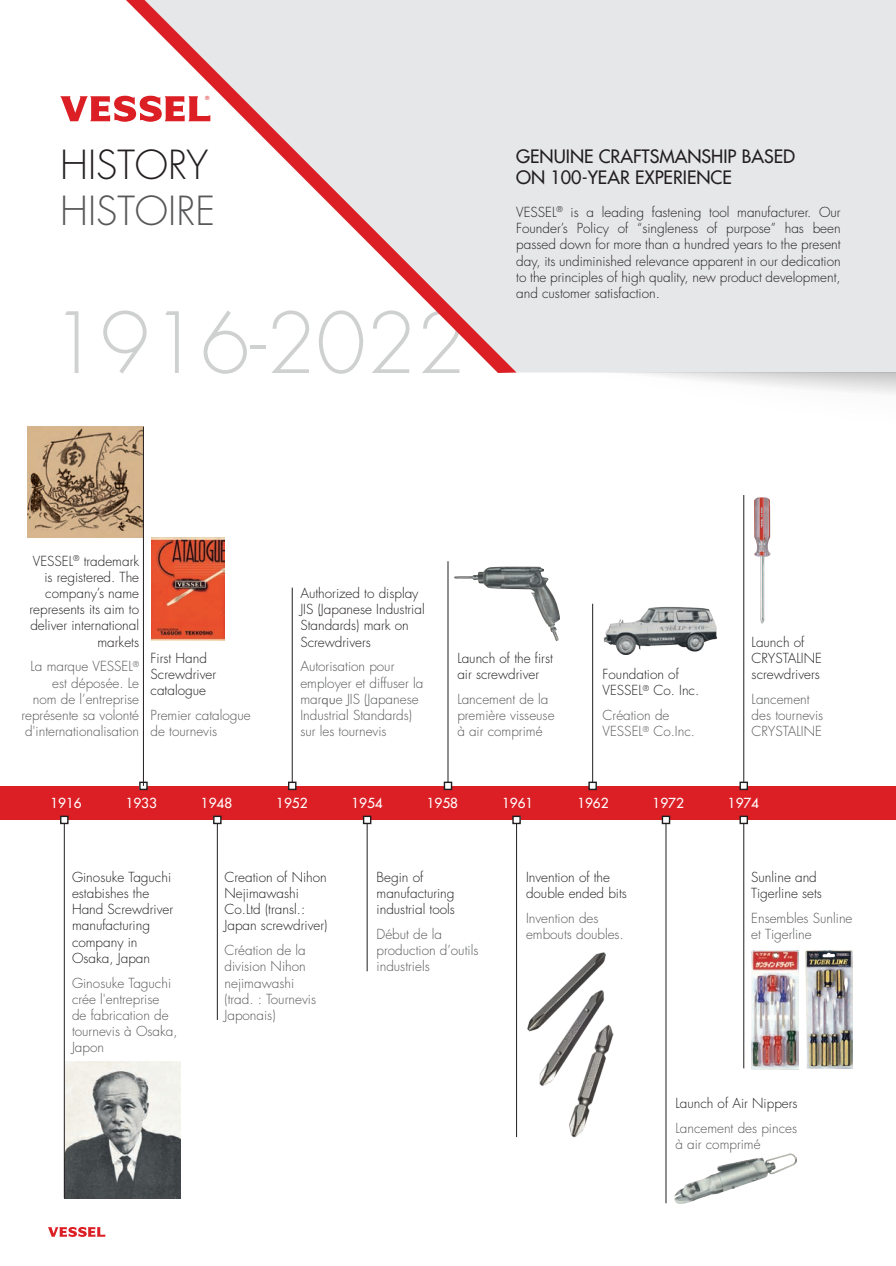
<style>
.page{position:relative;width:896px;height:1266px;background:#fff}
.page>*{position:absolute;margin:0;border:0;box-sizing:border-box;transform-origin:0 0}
.t1{font:300 81.75px "Futura";color:#cfd1d0}
.t2{font:300 39px "Futura";color:#57585a}
.t3{font:300 39px "Futura";color:#231f20}
.t4{font:18px/21.6px "Futura";color:#231f20}
.t5{font:300 13.5px/16.2px "Futura";color:#231f20}
.t6{font:300 13.5px/16.2px "Futura";color:#57585a}
.t7{font:13.5px "Futura";color:#fff}
.t8{font:5.4px "Futura";color:#db1f25}
.s1{font-family:"Futura BT"}
</style>
<div class="page">
<svg style="left:48px;top:1227px;width:57px;height:9px"></svg>
<div style="left:516px;top:0;width:379px;height:372px;background:#e6e7e9"></div>
<svg style="left:122px;top:0;width:394px;height:373px;fill:#e6e7e9"></svg>
<img style="left:65px;top:1061px;width:115px;height:136px">
<img style="left:28px;top:426px;width:115px;height:111px">
<img style="left:151px;top:537px;width:74px;height:103px">
<img style="left:754px;top:497px;width:16px;height:126px">
<img style="left:453px;top:566px;width:107px;height:75px">
<img style="left:603px;top:606px;width:115px;height:48px">
<img style="left:527px;top:952px;width:86px;height:184px">
<img style="left:751px;top:950px;width:47px;height:119px">
<img style="left:805px;top:950px;width:47px;height:118px">
<img style="left:674px;top:1153px;width:122px;height:50px">
<hr style="left:64px;top:815px;width:1px;height:382px;background:#231f20">
<hr style="left:217px;top:815px;width:1px;height:204px;background:#231f20">
<hr style="left:367px;top:815px;width:1px;height:156px;background:#231f20">
<hr style="left:516px;top:815px;width:1px;height:321px;background:#231f20">
<hr style="left:665px;top:819px;width:1px;height:384px;background:#231f20">
<hr style="left:292px;top:587px;width:1px;height:198px;background:#231f20">
<hr style="left:447px;top:561px;width:1px;height:224px;background:#231f20">
<hr style="left:592px;top:603px;width:1px;height:182px;background:#231f20">
<hr style="left:743px;top:495px;width:1px;height:290px;background:#231f20">
<hr style="left:743px;top:819px;width:1px;height:249px;background:#231f20">
<div style="left:0;top:785px;width:895px;height:34px;background:#db1f25"></div>
<svg style="left:62px;top:817px;width:5px;height:5px"></svg>
<div style="left:60px;top:815px;width:9px;height:9px;border:1px solid #231f20"></div>
<div style="left:213px;top:815px;width:8px;height:9px;border:1px solid #231f20"></div>
<div style="left:363px;top:815px;width:8px;height:9px;border:1px solid #231f20"></div>
<div style="left:512px;top:815px;width:8px;height:9px;border:1px solid #231f20"></div>
<svg style="left:663px;top:817px;width:5px;height:5px"></svg>
<div style="left:661px;top:815px;width:9px;height:9px;border:1px solid #231f20"></div>
<svg style="left:741px;top:817px;width:5px;height:5px"></svg>
<div style="left:739px;top:815px;width:9px;height:9px;border:1px solid #231f20"></div>
<div style="left:140px;top:782px;width:7px;height:7px;background:#fff"></div>
<div style="left:139px;top:781px;width:9px;height:9px;border:1px solid #231f20"></div>
<div style="left:289px;top:782px;width:7px;height:7px;background:#fff"></div>
<div style="left:288px;top:781px;width:8px;height:9px;border:1px solid #231f20"></div>
<svg style="left:445px;top:783px;width:5px;height:5px"></svg>
<div style="left:443px;top:781px;width:9px;height:9px;border:1px solid #231f20"></div>
<div style="left:589px;top:782px;width:7px;height:7px;background:#fff"></div>
<div style="left:588px;top:781px;width:9px;height:9px;border:1px solid #231f20"></div>
<div style="left:740px;top:782px;width:7px;height:7px;background:#fff"></div>
<div style="left:739px;top:781px;width:9px;height:9px;border:1px solid #231f20"></div>
<svg style="left:60px;top:96px;width:150px;height:26px"></svg>
<hr style="left:143px;top:426px;width:1px;height:359px;background:#231f20">
<p class="t8" style="left:205px;top:94px;width:6px">®</p>
<h2 class="t3" style="left:60px;top:141px;width:150px">HISTORY</h2>
<h2 class="t2" style="left:60px;top:187px;width:157px">HISTOIRE</h2>
<h1 class="t1" style="left:50px;top:293px;width:418px">1916-2022</h1>
<h3 class="t4" style="left:516px;top:145px;width:280px">GENUINE CRAFTSMANSHIP BASED<br>ON 100-YEAR EXPERIENCE</h3>
<p class="t5" style="left:516px;top:204px;width:326px;text-align:justify">VESSEL<sup>®</sup> is a leading fastening tool manufacturer. Our Founder’s Policy of “singleness of purpose” has been passed down for more than a hundred years to the present day, its undiminished relevance apparent in our dedication to the principles of high quality, new product development, and customer satisfaction.</p>
<p class="t5" style="left:30px;top:553px;width:111px;text-align:right">VESSEL<sup>®</sup> trademark is registered. The company’s name represents its aim to deliver international markets</p>
<p class="t6" style="left:21px;top:658px;width:119px;text-align:right">La marque VESSEL<sup>® </sup>est déposée. Le<br>nom de l’entreprise représente sa volonté d'internationalisation</p>
<p class="t5" style="left:151px;top:650px;width:67px">First Hand<br>Screwdriver catalogue</p>
<p class="t6" style="left:151px;top:707px;width:102px">Premier catalogue de tournevis</p>
<p class="t5" style="left:300px;top:585px;width:126px">Authorized to display<br>JIS (Japanese Industrial<br>Standards) mark on<br>Screwdrivers</p>
<p class="t6" style="left:300px;top:658px;width:124px">Autorisation pour employer et diffuser la mar<span class="s1">qu</span>e JIS (Japanese<br>Industrial Standards) sur les tournevis</p>
<p class="t5" style="left:457px;top:650px;width:97px">Launch of the first air screwdriver</p>
<p class="t6" style="left:457px;top:691px;width:99px">Lancement de la première visseuse à air comprimé</p>
<p class="t5" style="left:602px;top:666px;width:98px">Foundation of<br>VESSEL<sup>®</sup> Co. Inc.</p>
<p class="t6" style="left:602px;top:707px;width:94px">Création de<br>VESSEL<sup>®</sup> Co.Inc.</p>
<p class="t5" style="left:751px;top:634px;width:72px">Launch of<br>CRYSTALINE screwdrivers</p>
<p class="t6" style="left:751px;top:691px;width:73px">Lancement des tournevis<br>CRYSTALINE</p>
<p class="t7" style="left:50px;top:794px;width:33px">1916</p>
<p class="t7" style="left:126px;top:794px;width:33px">1933</p>
<p class="t7" style="left:201px;top:794px;width:33px">1948</p>
<p class="t7" style="left:276px;top:794px;width:33px">1952</p>
<p class="t7" style="left:351px;top:794px;width:33px">1954</p>
<p class="t7" style="left:426px;top:794px;width:33px">1958</p>
<p class="t7" style="left:502px;top:794px;width:33px">1961</p>
<p class="t7" style="left:577px;top:794px;width:33px">1962</p>
<p class="t7" style="left:652px;top:794px;width:33px">1972</p>
<p class="t7" style="left:727px;top:794px;width:33px">1974</p>
<p class="t5" style="left:72px;top:869px;width:103px">Ginosuke Taguchi estabishes the<br>Hand Screwdriver manufacturing company in<br>Osaka, Japan</p>
<p class="t6" style="left:72px;top:974px;width:107px">Ginosuke Taguchi crée l'entreprise<br>de fabrication de tournevis à Osaka,<br>Japon</p>
<p class="t5" style="left:224px;top:869px;width:104px">Creation of Nihon<br>Nejimawashi<br>Co.Ltd (transl.:<br>Japan screwdriver)</p>
<p class="t6" style="left:224px;top:942px;width:93px">Création de la division Nihon nejimawashi (trad. : Tournevis<br>Japonais)</p>
<p class="t5" style="left:376px;top:869px;width:80px">Begin of manufacturing industrial tools</p>
<p class="t6" style="left:376px;top:926px;width:103px">Début de la production d’outils industriels</p>
<p class="t5" style="left:526px;top:869px;width:102px">Invention of the double ended bits</p>
<p class="t6" style="left:526px;top:910px;width:99px">Invention des embouts doubles.</p>
<p class="t5" style="left:751px;top:869px;width:72px">Sunline and<br>Tigerline sets</p>
<p class="t6" style="left:751px;top:910px;width:103px">Ensembles Sunline et Tigerline</p>
<p class="t5" style="left:675px;top:1095px;width:124px">Launch of Air Nippers</p>
<p class="t6" style="left:675px;top:1120px;width:123px">Lancement des pinces à air comprimé</p>
</div>
